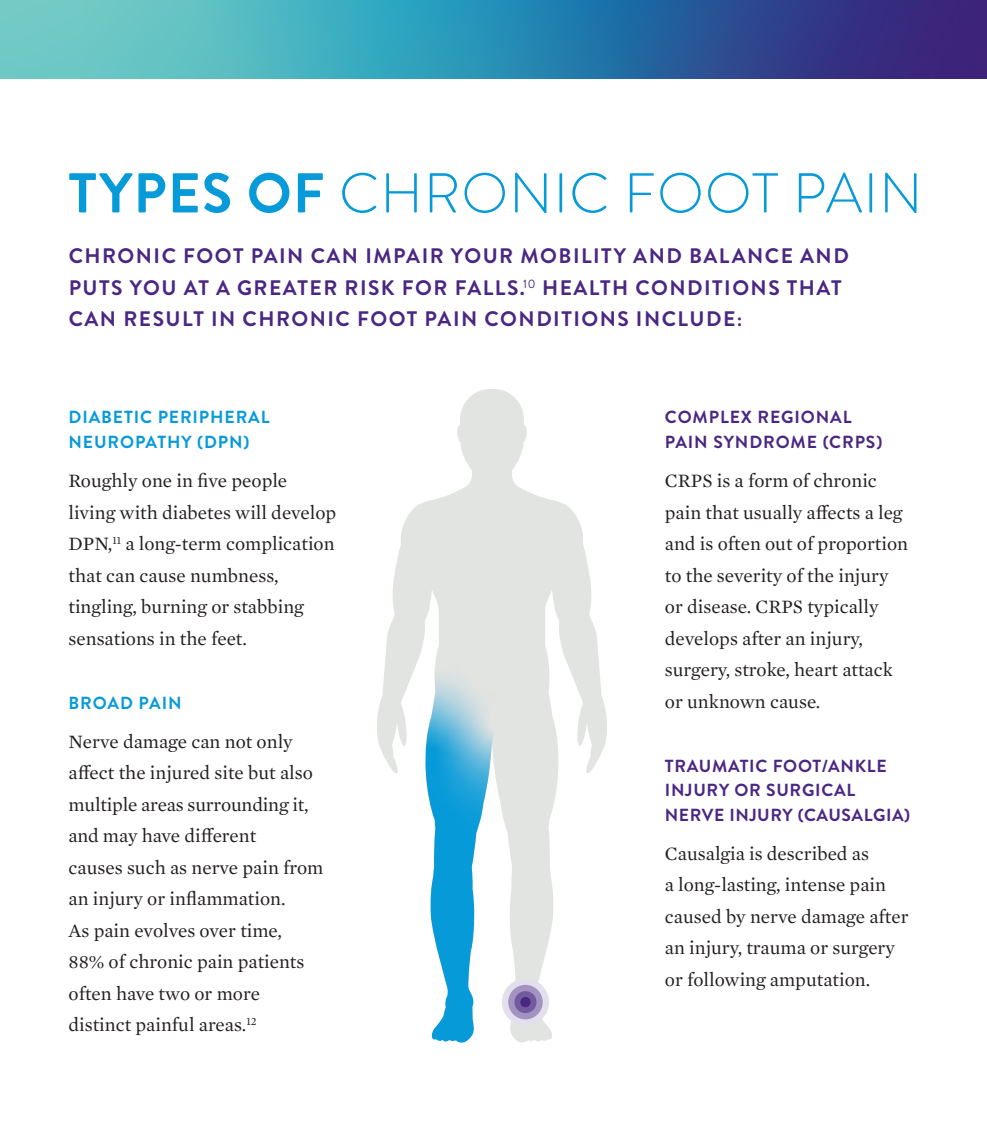
<style>
.page{position:relative;width:987px;height:1134px;background:#fff}
.page>*{position:absolute;margin:0;border:0;box-sizing:border-box;transform-origin:0 0}
.t1{font:300 56px "Brandon Grotesque";letter-spacing:.02em;color:#069ad9}
.t2{font:700 21px/31.5px "Brandon Grotesque";letter-spacing:.07em;color:#4a2783}
.t3{font:19.25px/31.5px "Mercury Text G1";color:#231f20}
.t4{font:700 17.5px/24.5px "Brandon Grotesque";letter-spacing:.04em;color:#4a2783}
.t5{font:700 17.5px/24.5px "Brandon Grotesque";letter-spacing:.05em;color:#069ad9}
.s1{font-weight:700}
</style>
<div class="page">
<svg style="left:0;top:0;width:986px;height:79px;background:#3e83aa"></svg>
<svg style="left:377px;top:389px;width:230px;height:654px"></svg>
<svg style="left:424px;top:647px;width:99px;height:396px"></svg>
<div style="left:501px;top:979px;width:47px;height:47px;background:#e3dfed;border-radius:50%"></div>
<div style="left:508px;top:985px;width:34px;height:34px;background:#a293c1;border-radius:50%"></div>
<div style="left:514px;top:991px;width:22px;height:22px;background:#725a9f;border-radius:50%"></div>
<div style="left:520px;top:997px;width:10px;height:10px;background:#4a2783;border-radius:50%"></div>
<h1 class="t1" style="left:68px;top:155px;width:855px"><span class="s1">TYPES OF</span> CHRONIC FOOT PAIN</h1>
<p class="t2" style="left:69px;top:241px;width:781px">CHRONIC FOOT PAIN CAN IMPAIR YOUR MOBILITY AND BALANCE AND<br>PUTS YOU AT A GREATER RISK FOR FALLS.<sup>10</sup> HEALTH CONDITIONS THAT<br>CAN RESULT IN CHRONIC FOOT PAIN CONDITIONS INCLUDE:</p>
<p class="t5" style="left:68px;top:405px;width:202px">DIABETIC PERIPHERAL<br>NEUROPATHY (DPN)</p>
<p class="t3" style="left:68px;top:464px;width:269px">Roughly one in five people living with diabetes will develop<br>DPN,<sup>11</sup> a long-term complication that can cause numbness, tingling, burning or stabbing sensations in the feet.</p>
<p class="t5" style="left:68px;top:691px;width:114px">BROAD PAIN</p>
<p class="t3" style="left:68px;top:725px;width:256px">Nerve damage can not only affect the injured site but also multiple areas surrounding it, and may have different<br>causes such as nerve pain from an injury or inflammation.<br>As pain evolves over time,<br>88% of chronic pain patients often have two or more distinct painful areas.<sup>12</sup></p>
<p class="t4" style="left:664px;top:405px;width:219px">COMPLEX REGIONAL<br>PAIN SYNDROME (CRPS)</p>
<p class="t3" style="left:664px;top:464px;width:244px">CRPS is a form of chronic pain that usually affects a leg and is often out of proportion to the severity of the injury or disease. CRPS typically develops after an injury, surgery, stroke, heart attack or unknown cause.</p>
<p class="t4" style="left:664px;top:754px;width:247px">TRAUMATIC FOOT/ANKLE<br>INJURY OR SURGICAL<br>NERVE INJURY (CAUSALGIA)</p>
<p class="t3" style="left:664px;top:837px;width:245px">Causalgia is described as<br>a long-lasting, intense pain caused by nerve damage after an injury, trauma or surgery or following amputation.</p>
</div>
